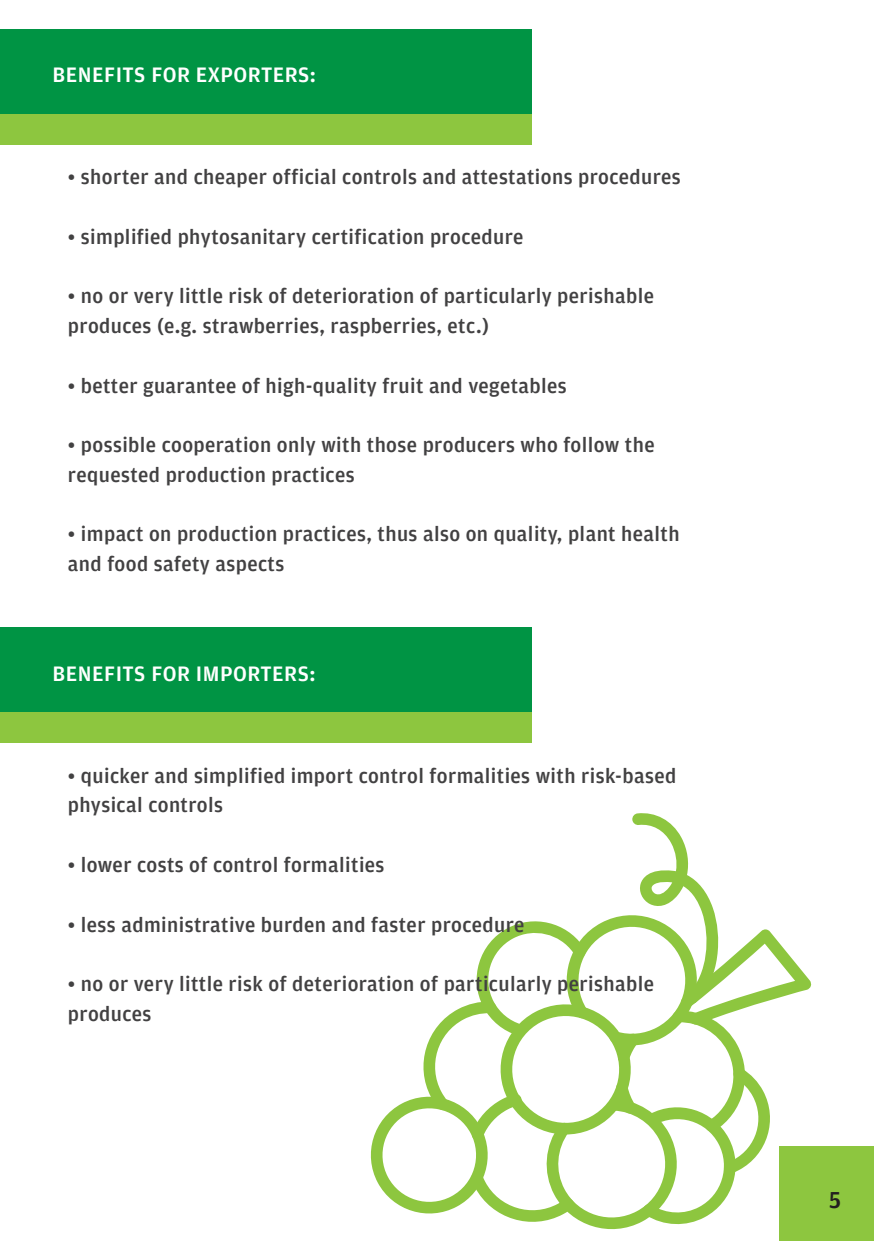
<style>
.page{position:relative;width:874px;height:1241px;background:#fff}
.page>*{position:absolute;margin:0;border:0;box-sizing:border-box;transform-origin:0 0}
.t1{font:500 24.5px "Amplitude";color:#231f20}
.t2{font:500 22.22px "Amplitude";letter-spacing:.02em;color:#fff}
.t3{font:500 21px/29.8px "Amplitude";letter-spacing:.02em;color:#424142}
</style>
<div class="page">
<svg style="left:370px;top:813px;width:441px;height:417px"></svg>
<div style="left:0;top:639px;width:531px;height:103px;background:#8dc63f"></div>
<div style="left:0;top:627px;width:531px;height:85px;background:#009444"></div>
<div style="left:0;top:41px;width:531px;height:103px;background:#8dc63f"></div>
<div style="left:0;top:29px;width:531px;height:84px;background:#009444"></div>
<div style="left:778px;top:1145px;width:95px;height:95px;background:#8dc63f"></div>
<p class="t2" style="left:53px;top:62px;width:265px">BENEFITS FOR EXPORTERS:</p>
<p class="t3" style="left:68px;top:162px;width:614px">• shorter and cheaper official controls and attestations procedures</p>
<p class="t3" style="left:68px;top:222px;width:457px">• simplified phytosanitary certification procedure</p>
<p class="t3" style="left:68px;top:281px;width:587px">• no or very little risk of deterioration of particularly perishable produces (e.g. strawberries, raspberries, etc.)</p>
<p class="t3" style="left:68px;top:371px;width:500px">• better guarantee of high-quality fruit and vegetables</p>
<p class="t3" style="left:68px;top:430px;width:588px">• possible cooperation only with those producers who follow the requested production practices</p>
<p class="t3" style="left:68px;top:519px;width:612px">• impact on production practices, thus also on quality, plant health and food safety aspects</p>
<p class="t2" style="left:53px;top:660px;width:264px">BENEFITS FOR IMPORTERS:</p>
<p class="t3" style="left:68px;top:760px;width:609px">• quicker and simplified import control formalities with risk-based physical controls</p>
<p class="t3" style="left:68px;top:850px;width:318px">• lower costs of control formalities</p>
<p class="t3" style="left:68px;top:909px;width:458px">• less administrative burden and faster procedure</p>
<p class="t3" style="left:68px;top:969px;width:587px">• no or very little risk of deterioration of particularly perishable produces</p>
<p class="t1" style="left:828px;top:1186px;width:13px">5</p>
</div>
